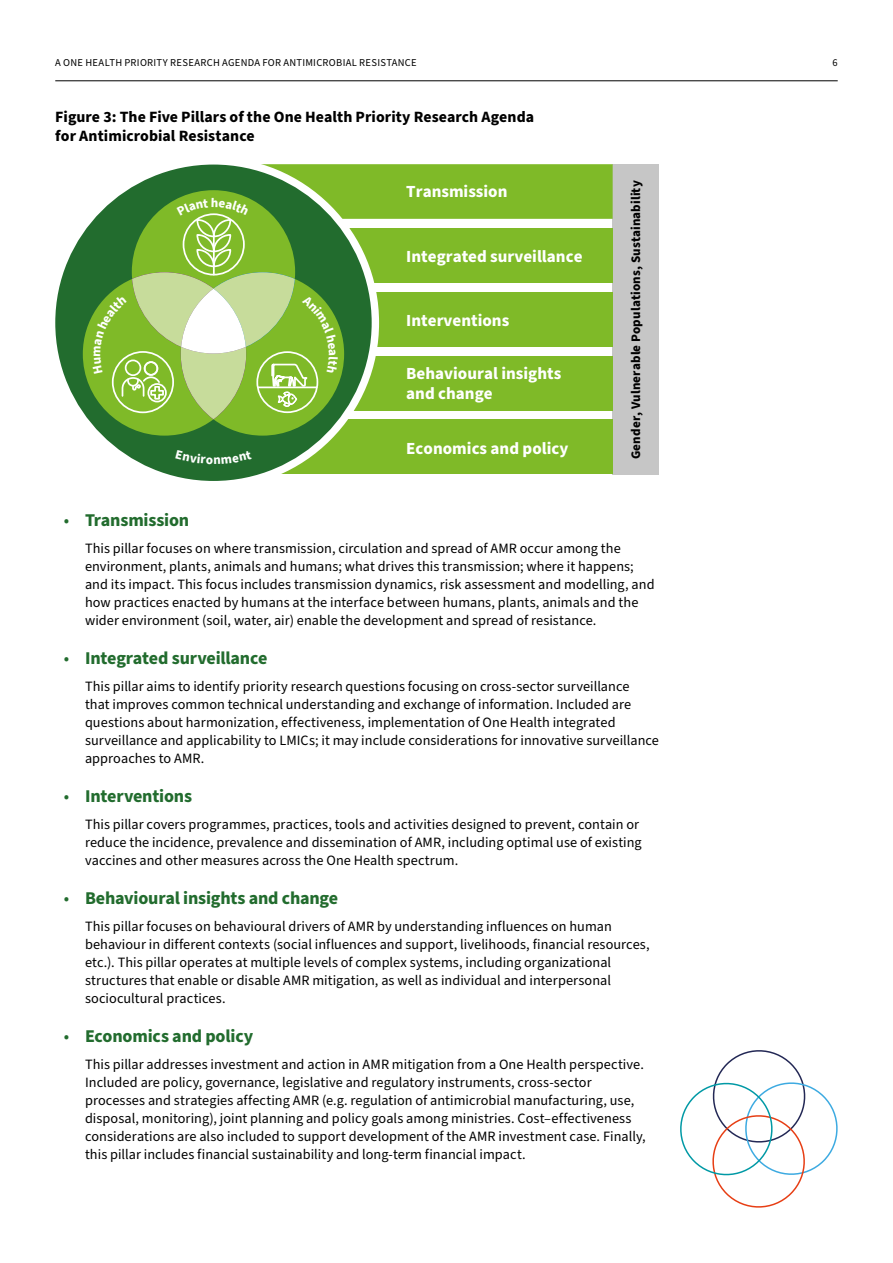
<style>
.page{position:relative;width:893px;height:1263px;background:#fff}
.page>*{position:absolute;margin:0;border:0;box-sizing:border-box;transform-origin:0 0}
.Bullet_L3{font:700 18px "Source Sans Pro";letter-spacing:-.01em;color:#226c2e}
.t1{font:700 16.95px/20.4px "Source Sans Pro";color:#fff}
.Table_Figure_Box_Hea{font:700 15.75px/18.8px "Source Sans Pro";letter-spacing:.005em;color:#000}
.Text_after_L3_Bullet{font:14.25px/18px "Source Sans Pro";letter-spacing:.005em;color:#000}
.t2{font:700 13.05px "Source Sans Pro";letter-spacing:.01em;color:#000}
.t3{font:10.5px "Source Sans Pro";letter-spacing:.03em;color:#000}
.s1{font-weight:400}
</style>
<div class="page">
<hr style="left:55px;top:80px;width:783px;height:1px;background:#000">
<div style="left:612px;top:164px;width:47px;height:310px;background:#c6c6c6"></div>
<div style="left:211px;top:164px;width:402px;height:55px;background:#7fba28"></div>
<div style="left:211px;top:228px;width:402px;height:55px;background:#7fba28"></div>
<div style="left:211px;top:292px;width:402px;height:55px;background:#7fba28"></div>
<div style="left:211px;top:356px;width:402px;height:54px;background:#7fba28"></div>
<div style="left:211px;top:420px;width:402px;height:54px;background:#7fba28"></div>
<svg style="left:55px;top:164px;width:324px;height:317px"></svg>
<svg style="left:680px;top:1050px;width:158px;height:158px"></svg>
<svg style="left:175px;top:450px;width:77px;height:14px"></svg>
<svg style="left:83px;top:190px;width:261px;height:246px"></svg>
<p class="t3" style="left:55px;top:56px;width:363px">A ONE HEALTH PRIORITY RESEARCH AGENDA FOR ANTIMICROBIAL RESISTANCE</p>
<p class="t3" style="left:832px;top:55px;width:7px">6</p>
<p class="Table_Figure_Box_Hea" style="left:55px;top:108px;width:480px">Figure 3: The Five Pillars of the One Health Priority Research Agenda for Antimicrobial Resistance</p>
<p class="t1" style="left:406px;top:182px;width:103px">Transmission</p>
<p class="t1" style="left:406px;top:247px;width:178px">Integrated surveillance</p>
<p class="t1" style="left:406px;top:311px;width:105px">Interventions</p>
<p class="t1" style="left:406px;top:363px;width:156px">Behavioural insights and change</p>
<p class="t1" style="left:406px;top:438px;width:164px">Economics and policy</p>
<p class="t2" style="left:627px;top:459px;width:280px;rotate:-90deg">Gender, Vulnerable Populations, Sustainability</p>
<h3 class="Bullet_L3" style="left:64px;top:508px;width:127px"><span class="s1">•</span> Transmission</h3>
<p class="Text_after_L3_Bullet" style="left:85px;top:540px;width:571px">This pillar focuses on where transmission, circulation and spread of AMR occur among the environment, plants, animals and humans; what drives this transmission; where it happens; and its impact. This focus includes transmission dynamics, risk assessment and modelling, and how practices enacted by humans at the interface between humans, plants, animals and the wider environment (soil, water, air) enable the development and spread of resistance.</p>
<h3 class="Bullet_L3" style="left:64px;top:646px;width:205px"><span class="s1">•</span> Integrated surveillance</h3>
<p class="Text_after_L3_Bullet" style="left:85px;top:678px;width:575px">This pillar aims to identify priority research questions focusing on cross-sector surveillance<br>that improves common technical understanding and exchange of information. Included are questions about harmonization, effectiveness, implementation of One Health integrated surveillance and applicability to LMICs; it may include considerations for innovative surveillance approaches to AMR.</p>
<h3 class="Bullet_L3" style="left:64px;top:784px;width:130px"><span class="s1">•</span> Interventions</h3>
<p class="Text_after_L3_Bullet" style="left:85px;top:816px;width:558px">This pillar covers programmes, practices, tools and activities designed to prevent, contain or reduce the incidence, prevalence and dissemination of AMR, including optimal use of existing vaccines and other measures across the One Health spectrum.</p>
<h3 class="Bullet_L3" style="left:64px;top:886px;width:276px"><span class="s1">•</span> Behavioural insights and change</h3>
<p class="Text_after_L3_Bullet" style="left:85px;top:918px;width:566px">This pillar focuses on behavioural drivers of AMR by understanding influences on human behaviour in different contexts (social influences and support, livelihoods, financial resources, etc.). This pillar operates at multiple levels of complex systems, including organizational structures that enable or disable AMR mitigation, as well as individual and interpersonal sociocultural practices.</p>
<h3 class="Bullet_L3" style="left:64px;top:1024px;width:191px"><span class="s1">•</span> Economics and policy</h3>
<p class="Text_after_L3_Bullet" style="left:85px;top:1056px;width:562px">This pillar addresses investment and action in AMR mitigation from a One Health perspective.<br>Included are policy, governance, legislative and regulatory instruments, cross-sector processes and strategies affecting AMR (e.g. regulation of antimicrobial manufacturing, use, disposal, monitoring), joint planning and policy goals among ministries. Cost–effectiveness considerations are also included to support development of the AMR investment case. Finally, this pillar includes financial sustainability and long-term financial impact.</p>
</div>
